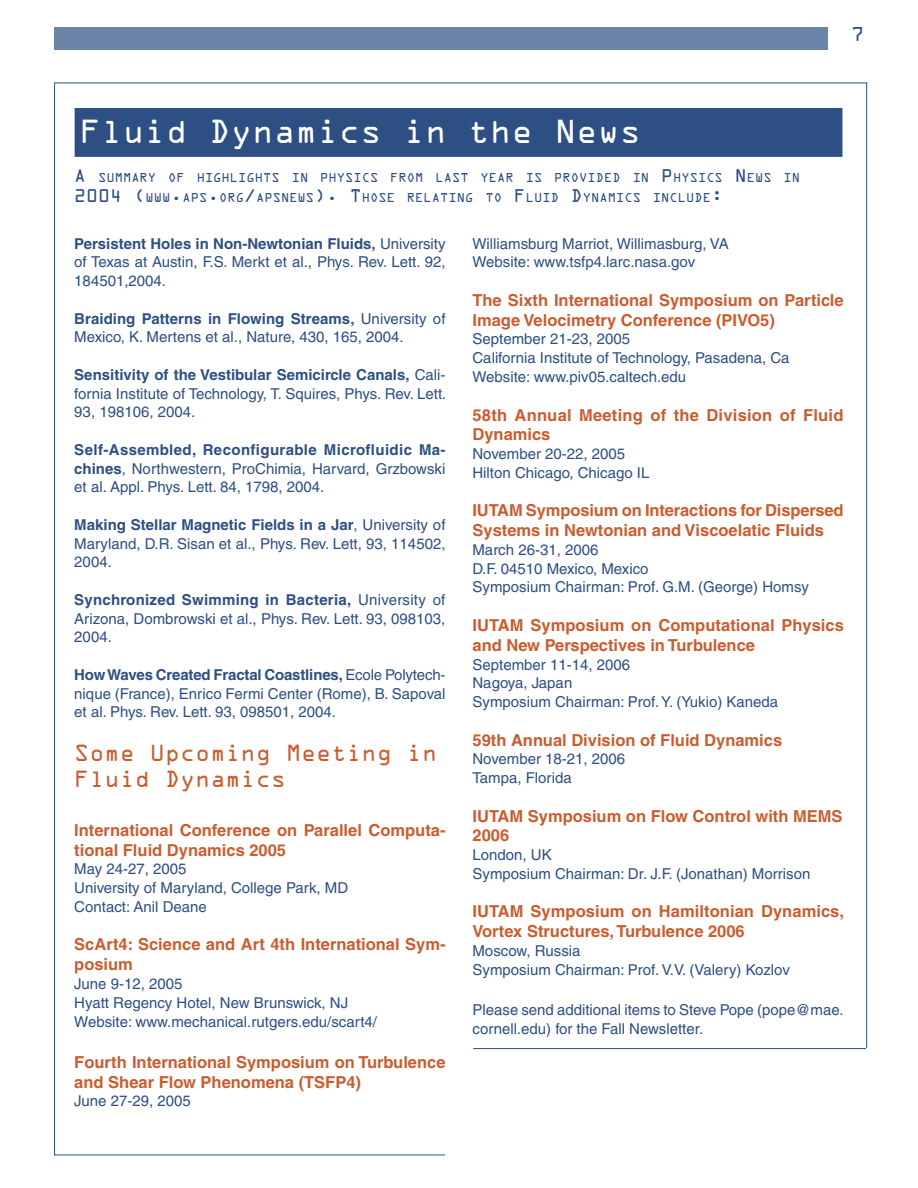
<style>
.page{position:relative;width:918px;height:1188px;background:#fff}
.page>*{position:absolute;margin:0;border:0;box-sizing:border-box;transform-origin:0 0}
.Headline{font:30px "OCRA Alternate";color:#fff}
.Subhead_1{font:21px/25.2px "OCRA Alternate";color:#ca5d30}
.t1{font:18px "OCRA Alternate";color:#2d4f83}
.Body_Text_-_Red{font:700 16.5px/19.8px "Helvetica";color:#ca5d30}
.Body_text{font:15px/18.8px "Helvetica";color:#2d4f83;text-align:justify}
.Subhead_2{font:11.55px/19.8px "OCRA Alternate";color:#2d4f83}
.s1{font-size:16.5px}
.s2{font-weight:700}
</style>
<div class="page">
<div style="left:54px;top:27px;width:774px;height:23px;background:#6c84a8"></div>
<div style="left:75px;top:109px;width:767px;height:47px;background:#2d4f83"></div>
<div style="left:75px;top:108px;width:767px;height:49px;border:2px solid #2d4f83"></div>
<hr style="left:473px;top:1048px;width:393px;height:1px;background:#2d4f83">
<p class="t1" style="left:851px;top:26px;width:14px">7</p>
<p class="Headline" style="left:80px;top:119px;width:563px">Fluid Dynamics in the News</p>
<p class="Subhead_2" style="left:74px;top:169px;width:727px"><span class="s1">A</span> SUMMARY OF HIGHLIGHTS IN PHYSICS FROM LAST YEAR IS PROVIDED IN <span class="s1">P</span>HYSICS <span class="s1">N</span>EWS IN<br><span class="s1">2004 (</span>WWW<span class="s1">.</span>APS<span class="s1">.</span>ORG<span class="s1">/</span>APSNEWS<span class="s1">). T</span>HOSE RELATING TO <span class="s1">F</span>LUID <span class="s1">D</span>YNAMICS INCLUDE<span class="s1">:</span></p>
<p class="Body_text" style="left:472px;top:234px;width:258px">Williamsburg Marriot, Willimasburg, VA</p>
<p class="Body_text" style="left:472px;top:253px;width:224px">Website: www.tsfp4.larc.nasa.gov</p>
<p class="Body_Text_-_Red" style="left:472px;top:290px;width:373px">The Sixth International Symposium on Particle<br>Image Velocimetry Conference (PIVO5)</p>
<p class="Body_text" style="left:472px;top:330px;width:159px">September 21-23, 2005</p>
<p class="Body_text" style="left:472px;top:349px;width:319px">California Institute of Technology, Pasadena, Ca</p>
<p class="Body_text" style="left:472px;top:367px;width:215px">Website: www.piv05.caltech.edu</p>
<p class="Body_Text_-_Red" style="left:472px;top:405px;width:373px">58th Annual Meeting of the Division of Fluid<br>Dynamics</p>
<p class="Body_text" style="left:472px;top:444px;width:154px">November 20-22, 2005</p>
<p class="Body_text" style="left:472px;top:463px;width:178px">Hilton Chicago, Chicago IL</p>
<p class="Body_Text_-_Red" style="left:472px;top:500px;width:373px">IUTAM Symposium on Interactions for Dispersed<br>Systems in Newtonian and Viscoelatic Fluids</p>
<p class="Body_text" style="left:472px;top:540px;width:127px">March 26-31, 2006</p>
<p class="Body_text" style="left:472px;top:559px;width:178px">D.F. 04510 Mexico, Mexico</p>
<p class="Body_text" style="left:472px;top:578px;width:338px">Symposium Chairman: Prof. G.M. (George) Homsy</p>
<p class="Body_Text_-_Red" style="left:472px;top:615px;width:373px">IUTAM Symposium on Computational Physics and New Perspectives in Turbulence</p>
<p class="Body_text" style="left:472px;top:655px;width:159px">September 11-14, 2006</p>
<p class="Body_text" style="left:472px;top:674px;width:101px">Nagoya, Japan</p>
<p class="Body_text" style="left:472px;top:692px;width:307px">Symposium Chairman: Prof. Y. (Yukio) Kaneda</p>
<p class="Body_Text_-_Red" style="left:472px;top:730px;width:311px">59th Annual Division of Fluid Dynamics</p>
<p class="Body_text" style="left:472px;top:750px;width:154px">November 18-21, 2006</p>
<p class="Body_text" style="left:472px;top:768px;width:101px">Tampa, Florida</p>
<p class="Body_Text_-_Red" style="left:472px;top:806px;width:372px">IUTAM Symposium on Flow Control with MEMS</p>
<p class="Body_Text_-_Red" style="left:472px;top:825px;width:38px">2006</p>
<p class="Body_text" style="left:472px;top:846px;width:81px">London, UK</p>
<p class="Body_text" style="left:472px;top:864px;width:340px">Symposium Chairman: Dr. J.F. (Jonathan) Morrison</p>
<p class="Body_Text_-_Red" style="left:472px;top:902px;width:373px">IUTAM Symposium on Hamiltonian Dynamics,<br>Vortex Structures, Turbulence 2006</p>
<p class="Body_text" style="left:472px;top:941px;width:110px">Moscow, Russia</p>
<p class="Body_text" style="left:472px;top:960px;width:319px">Symposium Chairman: Prof. V.V. (Valery) Kozlov</p>
<p class="Body_text" style="left:472px;top:1000px;width:373px">Please send additional items to Steve Pope (pope@mae. cornell.edu) for the Fall Newsletter.</p>
<p class="Body_text" style="left:74px;top:234px;width:373px"><span class="s2">Persistent Holes in Non-Newtonian Fluids,</span> University of Texas at Austin, F.S. Merkt et al., Phys. Rev. Lett. 92, 184501,2004.</p>
<p class="Body_text" style="left:74px;top:309px;width:373px"><span class="s2">Braiding Patterns in Flowing Streams,</span> University of<br>Mexico, K. Mertens et al., Nature, 430, 165, 2004.</p>
<p class="Body_text" style="left:74px;top:365px;width:374px"><span class="s2">Sensitivity of the Vestibular Semicircle Canals,</span> Cali&shy;fornia Institute of Technology, T. Squires, Phys. Rev. Lett.<br>93, 198106, 2004.</p>
<p class="Body_text" style="left:74px;top:440px;width:373px"><span class="s2">Self-Assembled, Reconfigurable Microfluidic Ma&shy;chines</span>, Northwestern, ProChimia, Harvard, Grzbowski et al. Appl. Phys. Lett. 84, 1798, 2004.</p>
<p class="Body_text" style="left:74px;top:515px;width:373px"><span class="s2">Making Stellar Magnetic Fields in a Jar</span>, University of Maryland, D.R. Sisan et al., Phys. Rev. Lett, 93, 114502, 2004.</p>
<p class="Body_text" style="left:74px;top:590px;width:373px"><span class="s2">Synchronized Swimming in Bacteria,</span> University of Arizona, Dombrowski et al., Phys. Rev. Lett. 93, 098103, 2004.</p>
<p class="Body_text" style="left:74px;top:665px;width:373px"><span class="s2">How Waves Created Fractal Coastlines,</span> Ecole Polytech&shy;nique (France), Enrico Fermi Center (Rome), B. Sapoval et al. Phys. Rev. Lett. 93, 098501, 2004.</p>
<p class="Subhead_1" style="left:74px;top:743px;width:364px">Some Upcoming Meeting in<br>Fluid Dynamics</p>
<p class="Body_Text_-_Red" style="left:74px;top:820px;width:373px">International Conference on Parallel Computa&shy;tional Fluid Dynamics 2005</p>
<p class="Body_text" style="left:74px;top:860px;width:114px">May 24-27, 2005</p>
<p class="Body_text" style="left:74px;top:879px;width:275px">University of Maryland, College Park, MD</p>
<p class="Body_text" style="left:74px;top:897px;width:134px">Contact: Anil Deane</p>
<p class="Body_Text_-_Red" style="left:74px;top:935px;width:373px">ScArt4: Science and Art 4th International Sym&shy;posium</p>
<p class="Body_text" style="left:74px;top:974px;width:110px">June 9-12, 2005</p>
<p class="Body_text" style="left:74px;top:993px;width:275px">Hyatt Regency Hotel, New Brunswick, NJ</p>
<p class="Body_text" style="left:74px;top:1012px;width:304px">Website: www.mechanical.rutgers.edu/scart4/</p>
<p class="Body_Text_-_Red" style="left:74px;top:1052px;width:373px">Fourth International Symposium on Turbulence and Shear Flow Phenomena (TSFP4)</p>
<p class="Body_text" style="left:74px;top:1092px;width:118px">June 27-29, 2005</p>
</div>
